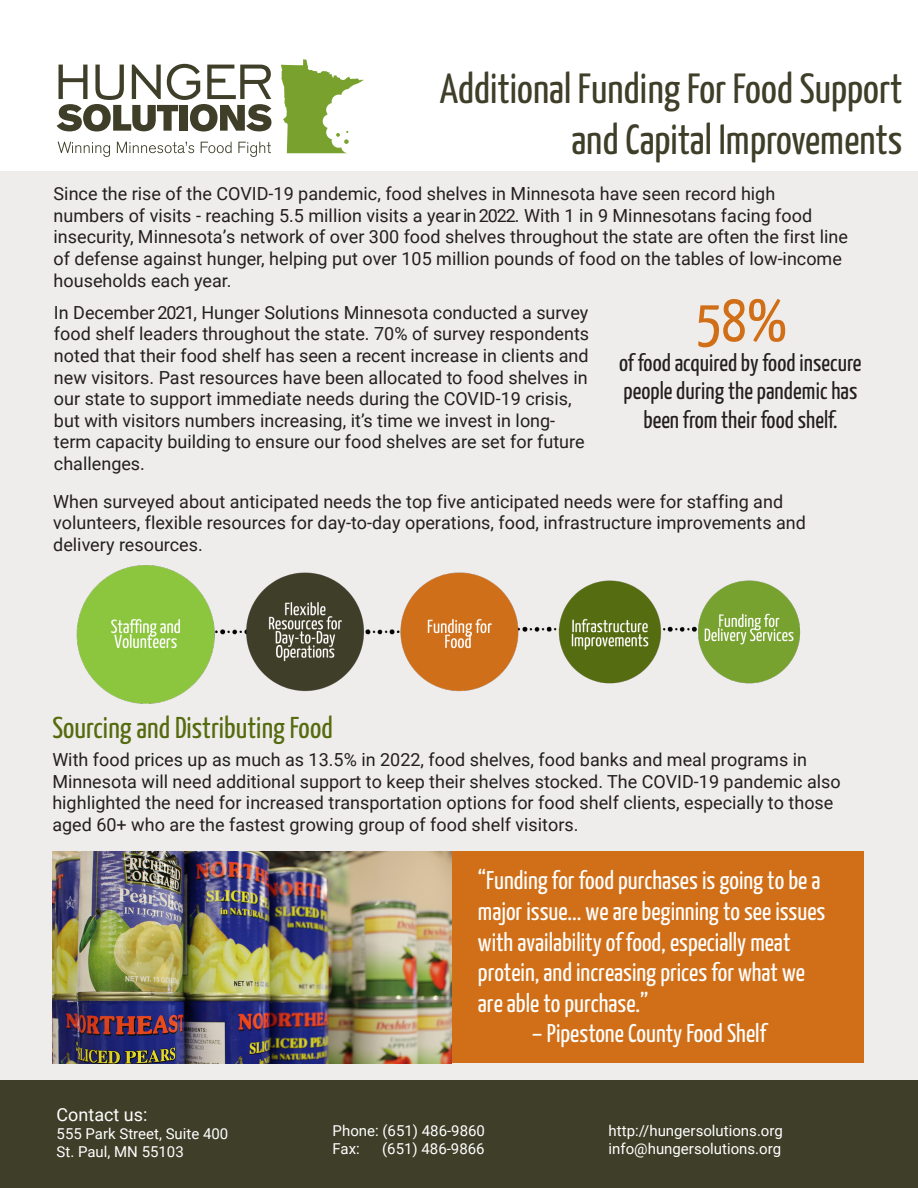
<style>
.page{position:relative;width:918px;height:1188px;background:#fff}
.page>*{position:absolute;margin:0;border:0;box-sizing:border-box;transform-origin:0 0}
.t1{font:60px "Yanone Kaffeesatz";color:#d06f18}
.t2{font:42px/50.4px "Yanone Kaffeesatz";color:#3e3e29;text-align:right}
.t3{font:30px "Yanone Kaffeesatz";color:#556b0e}
.Paragraph_Style_1{font:25.5px/30.6px "Yanone Kaffeesatz";color:#fff}
.t4{font:24px/28.8px "Yanone Kaffeesatz";color:#231f20;text-align:center}
.t5{font:18px/21.6px "Roboto";color:#231f20}
.t6{font:18px "Roboto";color:#fff}
.t7{font:15px "Roboto";color:#fff}
</style>
<div class="page">
<div style="left:0;top:171px;width:918px;height:1017px;background:#efedec"></div>
<svg style="left:57px;top:64px;width:214px;height:67px"></svg>
<svg style="left:58px;top:142px;width:52px;height:15px"></svg>
<svg style="left:117px;top:142px;width:77px;height:11px"></svg>
<svg style="left:201px;top:142px;width:31px;height:11px"></svg>
<svg style="left:238px;top:142px;width:33px;height:15px"></svg>
<svg style="left:281px;top:59px;width:83px;height:94px"></svg>
<div style="left:0;top:1080px;width:918px;height:108px;background:#3e3e29"></div>
<div style="left:452px;top:851px;width:412px;height:212px;background:#d06f18"></div>
<img style="left:52px;top:851px;width:400px;height:212px">
<img style="left:76px;top:565px;width:725px;height:139px">
<p class="t2" style="left:440px;top:61px;width:464px">Additional Funding For Food Support and Capital Improvements</p>
<p class="t5" style="left:54px;top:182px;width:796px">Since the rise of the COVID-19 pandemic, food shelves in Minnesota have seen record high numbers of visits - reaching 5.5 million visits a year in 2022. With 1 in 9 Minnesotans facing food insecurity, Minnesota’s network of over 300 food shelves throughout the state are often the first line of defense against hunger, helping put over 105 million pounds of food on the tables of low-income households each year.</p>
<p class="t5" style="left:54px;top:301px;width:537px">In December 2021, Hunger Solutions Minnesota conducted a survey food shelf leaders throughout the state. 70% of survey respondents noted that their food shelf has seen a recent increase in clients and new visitors. Past resources have been allocated to food shelves in our state to support immediate needs during the COVID-19 crisis, but with visitors numbers increasing, it’s time we invest in long&shy;term capacity building to ensure our food shelves are set for future challenges.</p>
<p class="t1" style="left:696px;top:278px;width:93px">58%</p>
<p class="t4" style="left:619px;top:347px;width:244px">of food acquired by food insecure people during the pandemic has been from their food shelf.</p>
<p class="t5" style="left:53px;top:490px;width:754px">When surveyed about anticipated needs the top five anticipated needs were for staffing and volunteers, flexible resources for day-to-day operations, food, infrastructure improvements and delivery resources.</p>
<p class="t3" style="left:52px;top:707px;width:282px">Sourcing and Distributing Food</p>
<p class="t5" style="left:52px;top:748px;width:790px">With food prices up as much as 13.5% in 2022, food shelves, food banks and meal programs in Minnesota will need additional support to keep their shelves stocked. The COVID-19 pandemic also highlighted the need for increased transportation options for food shelf clients, especially to those aged 60+ who are the fastest growing group of food shelf visitors.</p>
<p class="t6" style="left:57px;top:1101px;width:92px">Contact us:</p>
<p class="t7" style="left:57px;top:1123px;width:173px">555 Park Street, Suite 400</p>
<p class="t7" style="left:57px;top:1141px;width:129px">St. Paul, MN 55103</p>
<p class="Paragraph_Style_1" style="left:478px;top:864px;width:349px">“Funding for food purchases is going to be a major issue... we are beginning to see issues with availability of food, especially meat protein, and increasing prices for what we are able to purchase.”</p>
<p class="Paragraph_Style_1" style="left:532px;top:1017px;width:236px">– Pipestone County Food Shelf</p>
<p class="t7" style="left:333px;top:1120px;width:154px">Phone: (651) 486-9860</p>
<p class="t7" style="left:333px;top:1138px;width:29px">Fax:</p>
<p class="t7" style="left:382px;top:1138px;width:104px">(651) 486-9866</p>
<p class="t7" style="left:609px;top:1120px;width:176px">http://hungersolutions.org</p>
<p class="t7" style="left:609px;top:1138px;width:174px">info@hungersolutions.org</p>
</div>
